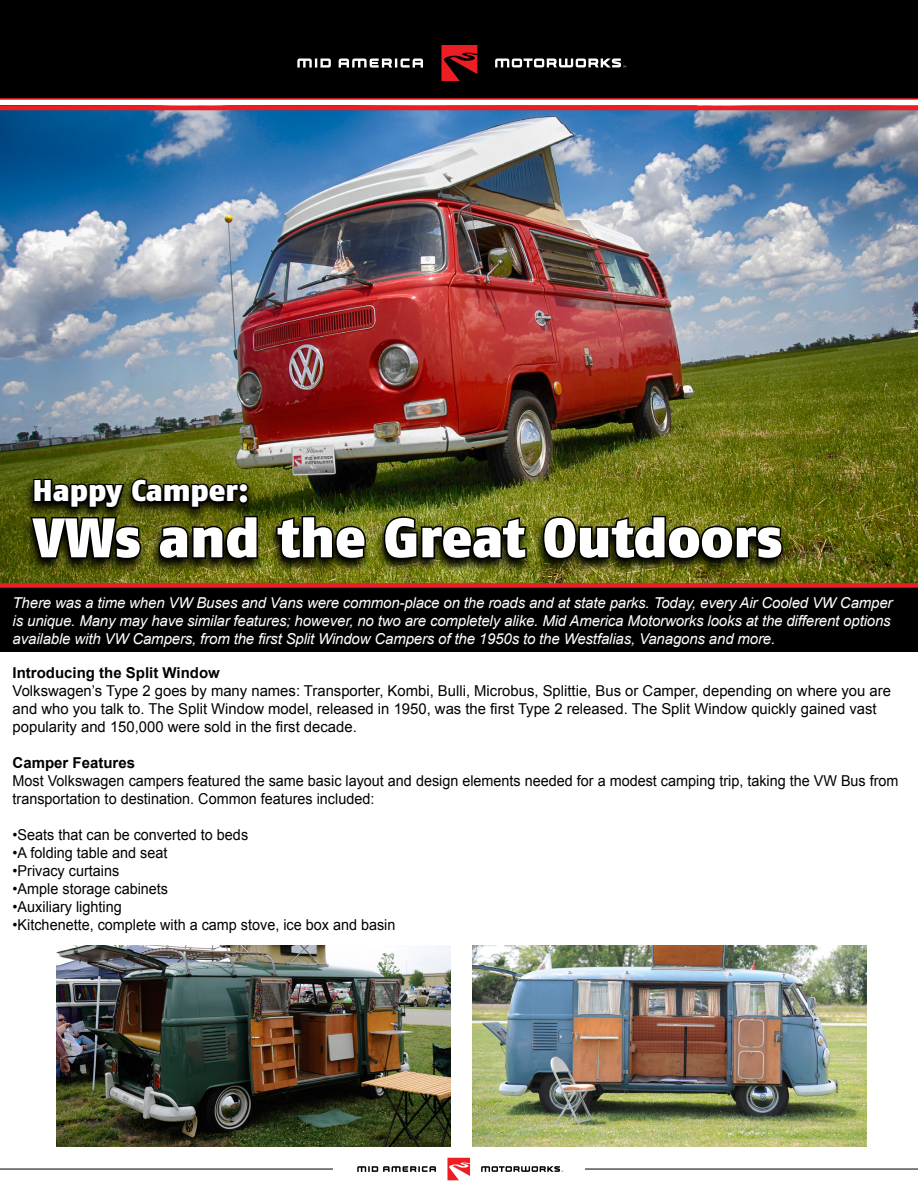
<style>
.page{position:relative;width:918px;height:1188px;background:#fff}
.page>*{position:absolute;margin:0;border:0;box-sizing:border-box;transform-origin:0 0}
.t1{font:55.5px "Fago No Black Tf";color:#fff}
.t2{font:30px "Fago No Black Tf";color:#fff}
.t3{font:15px/18px "Arial";color:#000;scale:.96 1}
.t4{font:italic 15px/18px "Arial";letter-spacing:-.01em;color:#fff}
.t5{font:15px/18px "Arial";color:#000}
.t6{font:700 15px "Arial";color:#000}
</style>
<div class="page">
<div style="left:0;top:588px;width:918px;height:64px;background:#000"></div>
<img style="left:0;top:110px;width:918px;height:473px">
<div style="left:0;top:0;width:918px;height:99px;background:#000"></div>
<svg style="left:441px;top:45px;width:36px;height:36px"></svg>
<svg style="left:297px;top:59px;width:126px;height:9px"></svg>
<svg style="left:495px;top:59px;width:131px;height:9px"></svg>
<hr style="left:0;top:98px;width:918px;height:2px;background:#ed1d24">
<svg style="left:447px;top:1158px;width:23px;height:22px"></svg>
<svg style="left:357px;top:1166px;width:79px;height:6px"></svg>
<svg style="left:481px;top:1166px;width:82px;height:6px"></svg>
<hr style="left:585px;top:1169px;width:333px;height:1px;background:#000">
<hr style="left:0;top:1169px;width:333px;height:1px;background:#000">
<hr style="left:0;top:106px;width:918px;height:4px;background:#ed1d24">
<div style="left:0;top:583px;width:918px;height:5px;background:#ed1d24"></div>
<svg style="left:23px;top:476px;width:232px;height:38px"></svg>
<img style="left:22px;top:514px;width:767px;height:60px">
<svg style="left:29px;top:477px;width:230px;height:84px;background:#262806"></svg>
<svg style="left:275px;top:514px;width:92px;height:47px;background:#292c09"></svg>
<svg style="left:382px;top:515px;width:146px;height:46px;background:#2b2d0b"></svg>
<svg style="left:541px;top:514px;width:243px;height:47px;background:#2c2d0a"></svg>
<img style="left:57px;top:945px;width:393px;height:201px">
<img style="left:472px;top:945px;width:394px;height:201px">
<h2 class="t2" style="left:33px;top:473px;width:218px">Happy Camper:</h2>
<h1 class="t1" style="left:33px;top:504px;width:751px">VWs and the Great Outdoors</h1>
<p class="t4" style="left:13px;top:594px;width:881px">There was a time when VW Buses and Vans were common-place on the roads and at state parks. Today, every Air Cooled VW Camper is unique. Many may have similar features; however, no two are completely alike. Mid America Motorworks looks at the different options available with VW Campers, from the first Split Window Campers of the 1950s to the Westfalias, Vanagons and more.</p>
<p class="t6" style="left:13px;top:663px;width:209px">Introducing the Split Window</p>
<p class="t5" style="left:13px;top:682px;width:880px">Volkswagen’s Type 2 goes by many names: Transporter, Kombi, Bulli, Microbus, Splittie, Bus or Camper, depending on where you are and who you talk to. The Split Window model, released in 1950, was the first Type 2 released. The Split Window quickly gained vast popularity and 150,000 were sold in the first decade.</p>
<p class="t6" style="left:13px;top:753px;width:124px">Camper Features</p>
<p class="t3" style="left:13px;top:772px;width:924px">Most Volkswagen campers featured the same basic layout and design elements needed for a modest camping trip, taking the VW Bus from transportation to destination. Common features included:</p>
<p class="t3" style="left:13px;top:826px;width:247px">•Seats that can be converted to beds</p>
<p class="t3" style="left:13px;top:844px;width:163px">•A folding table and seat</p>
<p class="t3" style="left:13px;top:862px;width:113px">•Privacy curtains</p>
<p class="t3" style="left:13px;top:880px;width:163px">•Ample storage cabinets</p>
<p class="t3" style="left:13px;top:898px;width:115px">•Auxiliary lighting</p>
<p class="t3" style="left:13px;top:916px;width:400px">•Kitchenette, complete with a camp stove, ice box and basin</p>
</div>
